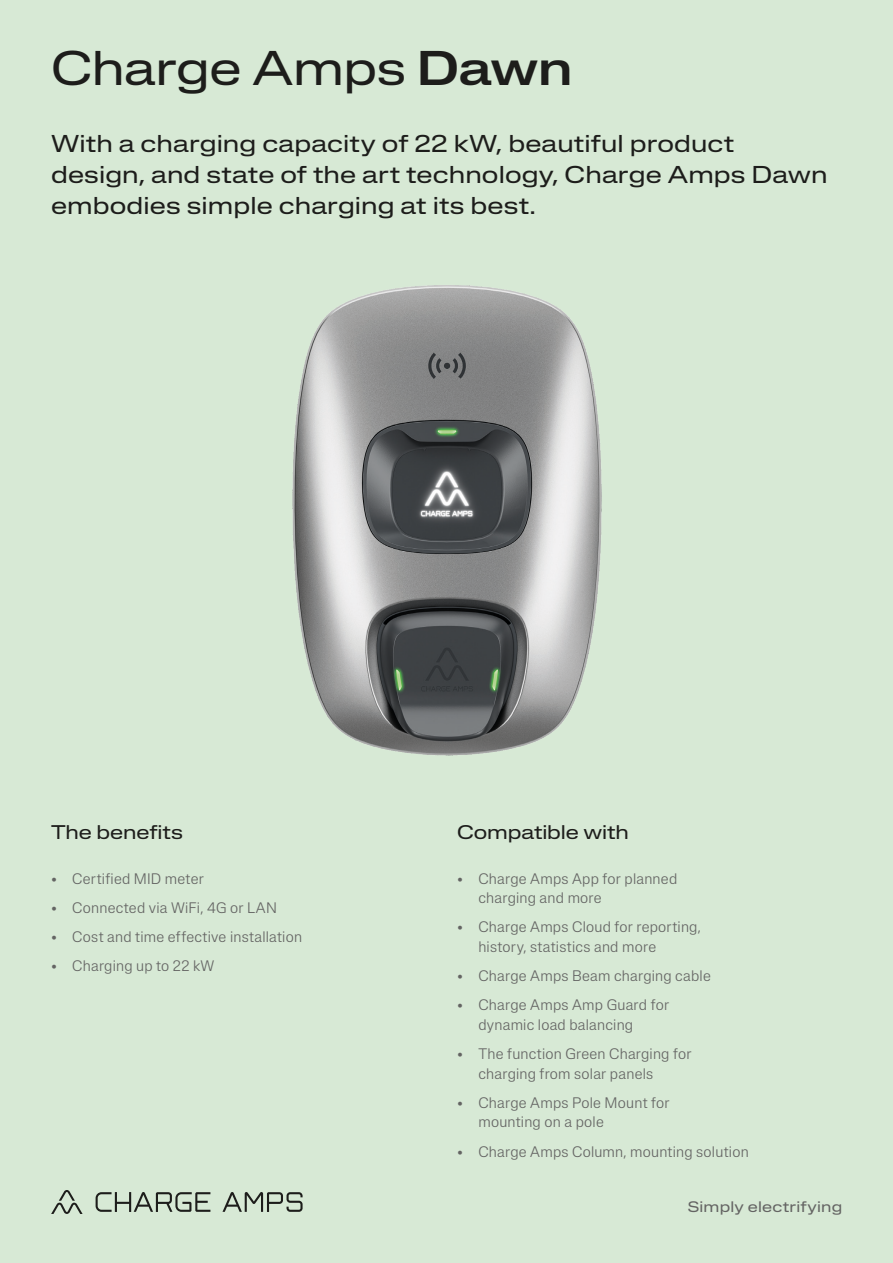
<style>
.page{position:relative;width:893px;height:1263px;background:#d7e9d5}
.page>*{position:absolute;margin:0;border:0;box-sizing:border-box;transform-origin:0 0}
.Headline_36_36{font:expanded 48px "Lateral";letter-spacing:-.01em;color:#1d1d1b}
.Introduction_16_20{font:expanded 24px/31.2px "Lateral";letter-spacing:.005em;color:#1d1d1b}
.Headline_13_17{font:expanded 19.5px "Lateral";letter-spacing:-.005em;color:#1d1d1b}
.t1{font:300 15px/19.5px "Lateral Standard";letter-spacing:.015em;color:#646463}
.Noter{font:expanded 15px "Lateral";letter-spacing:.015em;color:#646463}
.s1{font-weight:500}
</style>
<div class="page">
<svg style="left:51px;top:1190px;width:252px;height:24px"></svg>
<img style="left:292px;top:285px;width:310px;height:471px">
<p class="Headline_36_36" style="left:51px;top:40px;width:523px">Charge Amps <span class="s1">Dawn</span></p>
<p class="Introduction_16_20" style="left:51px;top:127px;width:778px">With a charging capacity of 22 kW, beautiful product design, and state of the art technology, Charge Amps Dawn embodies simple charging at its best.</p>
<p class="Headline_13_17" style="left:51px;top:820px;width:134px">The benefits</p>
<p class="t1" style="left:51px;top:868px;width:154px">• Certified MID meter</p>
<p class="t1" style="left:51px;top:898px;width:227px">• Connected via WiFi, 4G or LAN</p>
<p class="t1" style="left:51px;top:927px;width:253px">• Cost and time effective installation</p>
<p class="t1" style="left:51px;top:956px;width:165px">• Charging up to 22 kW</p>
<p class="Headline_13_17" style="left:457px;top:820px;width:173px">Compatible with</p>
<p class="t1" style="left:478px;top:868px;width:200px;text-indent:-21px">• Charge Amps App for planned charging and more</p>
<p class="t1" style="left:478px;top:917px;width:224px;text-indent:-21px">• Charge Amps Cloud for reporting, history, statistics and more</p>
<p class="t1" style="left:457px;top:966px;width:255px">• Charge Amps Beam charging cable</p>
<p class="t1" style="left:478px;top:995px;width:192px;text-indent:-21px">• Charge Amps Amp Guard for dynamic load balancing</p>
<p class="t1" style="left:478px;top:1044px;width:215px;text-indent:-21px">• The function Green Charging for charging from solar panels</p>
<p class="t1" style="left:478px;top:1093px;width:193px;text-indent:-21px">• Charge Amps Pole Mount for mounting on a pole</p>
<p class="t1" style="left:457px;top:1141px;width:293px">• Charge Amps Column, mounting solution</p>
<p class="Noter" style="left:688px;top:1198px;width:156px">Simply electrifying</p>
</div>
